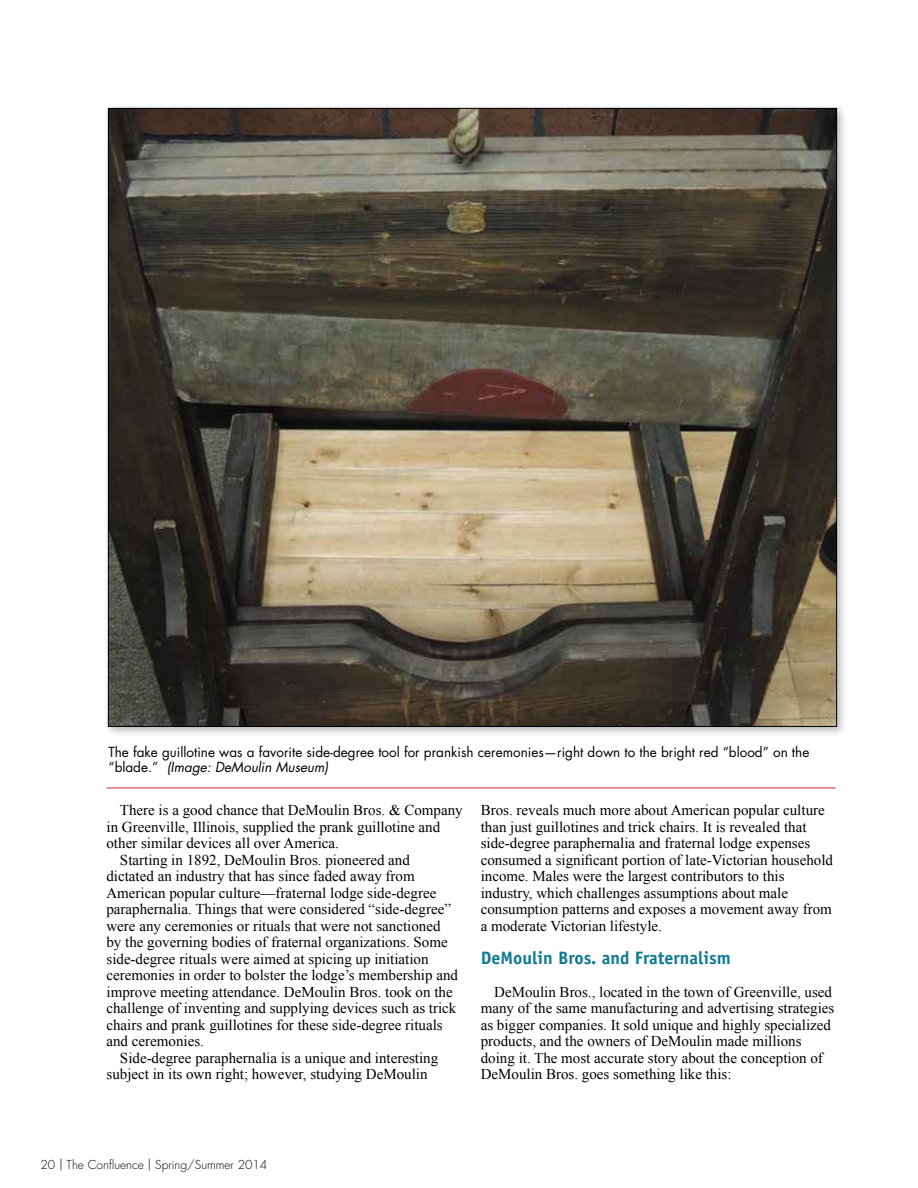
<style>
.page{position:relative;width:918px;height:1188px;background:#fff}
.page>*{position:absolute;margin:0;border:0;box-sizing:border-box;transform-origin:0 0}
.t1{font:700 18px "Officina Sans Std";color:#0e7a91}
.t2{font:15px/16.5px "Times New Roman";color:#000}
.t3{font:13.5px/15px "Futura Std";color:#000}
.t4{font:300 12px "Futura Std";color:#000}
.s1{font-style:italic}
</style>
<div class="page">
<div style="left:103px;top:103px;width:745px;height:635px;background:#000;opacity:.3"></div>
<img style="left:110px;top:110px;width:725px;height:615px">
<hr style="left:106px;top:788px;width:729px;height:1px;background:#d42027">
<p class="t3" style="left:109px;top:745px;width:702px">The fake guillotine was a favorite side-degree tool for prankish ceremonies—right down to the bright red “blood” on the “blade.” <span class="s1">(Image: DeMoulin Museum)</span></p>
<p class="t2" style="left:120px;top:802px;width:344px">There is a good chance that DeMoulin Bros. &amp; Company</p>
<p class="t2" style="left:106px;top:818px;width:335px">in Greenville, Illinois, supplied the prank guillotine and</p>
<p class="t2" style="left:106px;top:835px;width:234px">other similar devices all over America.</p>
<p class="t2" style="left:120px;top:851px;width:291px">Starting in 1892, DeMoulin Bros. pioneered and</p>
<p class="t2" style="left:106px;top:868px;width:310px">dictated an industry that has since faded away from</p>
<p class="t2" style="left:106px;top:884px;width:331px">American popular culture—fraternal lodge side-degree</p>
<p class="t2" style="left:106px;top:901px;width:346px">paraphernalia. Things that were considered “side-degree”</p>
<p class="t2" style="left:106px;top:917px;width:336px">were any ceremonies or rituals that were not sanctioned</p>
<p class="t2" style="left:106px;top:934px;width:343px">by the governing bodies of fraternal organizations. Some</p>
<p class="t2" style="left:106px;top:950px;width:324px">side-degree rituals were aimed at spicing up initiation</p>
<p class="t2" style="left:106px;top:967px;width:353px">ceremonies in order to bolster the lodge’s membership and</p>
<p class="t2" style="left:106px;top:983px;width:348px">improve meeting attendance. DeMoulin Bros. took on the</p>
<p class="t2" style="left:106px;top:1000px;width:351px">challenge of inventing and supplying devices such as trick</p>
<p class="t2" style="left:106px;top:1016px;width:338px">chairs and prank guillotines for these side-degree rituals</p>
<p class="t2" style="left:106px;top:1033px;width:99px">and ceremonies.</p>
<p class="t2" style="left:120px;top:1049px;width:320px">Side-degree paraphernalia is a unique and interesting</p>
<p class="t2" style="left:106px;top:1066px;width:323px">subject in its own right; however, studying DeMoulin</p>
<p class="t2" style="left:481px;top:802px;width:354px">Bros. reveals much more about American popular culture than just guillotines and trick chairs. It is revealed that side-degree paraphernalia and fraternal lodge expenses consumed a significant portion of late-Victorian household income. Males were the largest contributors to this industry, which challenges assumptions about male consumption patterns and exposes a movement away from a moderate Victorian lifestyle.</p>
<p class="t1" style="left:481px;top:946px;width:252px">DeMoulin Bros. and Fraternalism</p>
<p class="t2" style="left:481px;top:983px;width:355px;text-indent:14px">DeMoulin Bros., located in the town of Greenville, used many of the same manufacturing and advertising strategies as bigger companies. It sold unique and highly specialized products, and the owners of DeMoulin made millions doing it. The most accurate story about the conception of DeMoulin Bros. goes something like this:</p>
<p class="t4" style="left:40px;top:1157px;width:228px">20 | The Confluence | Spring/Summer 2014</p>
</div>
